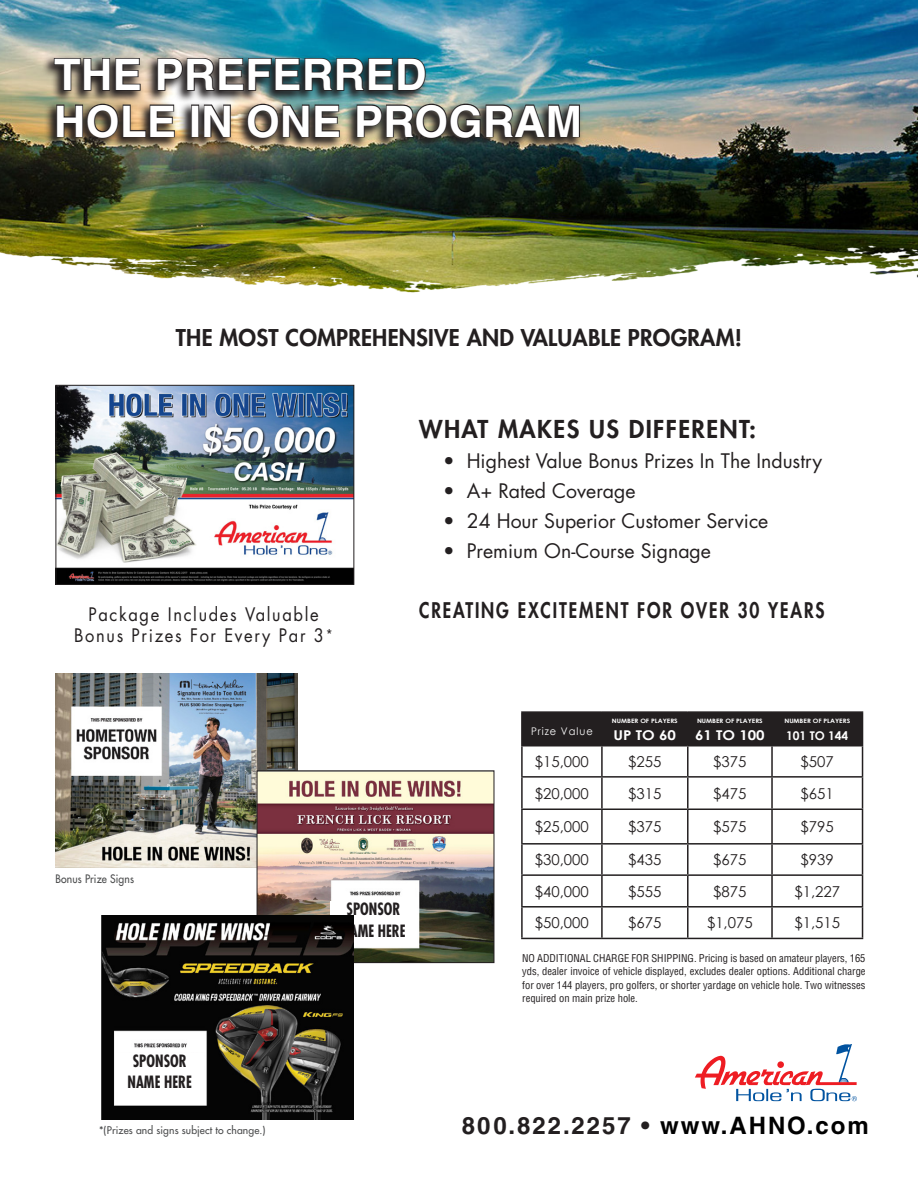
<style>
.page{position:relative;width:918px;height:1188px;background:#fff}
.page>*{position:absolute;margin:0;border:0;box-sizing:border-box;transform-origin:0 0}
.t1{font:700 43.5px "Helvetica LT Std";letter-spacing:.01em;color:#fff}
.t2{font:700 24px "Helvetica LT Std";letter-spacing:.08em;color:#231f20}
.t3{font:800 24px "Futura Std";letter-spacing:.06em;color:#231f20}
.t4{font:800 22.5px "Futura Std";letter-spacing:.01em;color:#231f20}
.t5{font:800 21px "Futura Std";letter-spacing:.11em;color:#231f20;scale:.82 1}
.t6{font:19.5px "Futura Std";color:#231f20}
.t7{font:18.15px "Futura Std";letter-spacing:.1em;color:#231f20;scale:.91 1}
.t8{font:700 condensed 16.5px/21.8px "Futura Std";color:#231f20;text-align:center;scale:.9 1}
.t9{font:15px "Century Gothic";color:#231f20}
.t10{font:700 13.5px "Century Gothic";color:#fff;scale:1.12 1}
.t11{font:700 12px "Century Gothic";color:#fff}
.t12{font:500 11.4px "Futura Std";letter-spacing:.01em;color:#4b4c4d;scale:.91 1}
.t13{font:condensed 10.5px/13.5px "Helvetica";color:#231f20;text-align:justify}
.t14{font:10.5px "Century Gothic";letter-spacing:.1em;color:#fff;scale:.94 1}
.t15{font:500 10.35px "Futura Std";letter-spacing:.01em;color:#4b4c4d}
.t16{font:700 6px "Century Gothic";color:#fff;scale:1.12 1}
.s1{color:#000}
</style>
<div class="page">
<img style="left:0;top:0;width:918px;height:223px">
<img style="left:0;top:223px;width:918px;height:70px">
<img style="left:41px;top:55px;width:542px;height:95px">
<svg style="left:53px;top:57px;width:88px;height:35px;background:#5d574e"></svg>
<svg style="left:157px;top:57px;width:269px;height:35px;background:#36484c"></svg>
<svg style="left:56px;top:103px;width:120px;height:36px;background:#695b48"></svg>
<div style="left:191px;top:105px;width:8px;height:32px;border:2px solid #231f20"></div>
<svg style="left:203px;top:104px;width:29px;height:34px"></svg>
<svg style="left:246px;top:103px;width:95px;height:36px;background:#57534a"></svg>
<svg style="left:356px;top:103px;width:225px;height:36px;background:#4d4e47"></svg>
<img style="left:55px;top:673px;width:242px;height:194px">
<svg style="left:695px;top:1044px;width:162px;height:57px"></svg>
<div style="left:523px;top:713px;width:339px;height:32px;background:#231f20"></div>
<svg style="left:523px;top:746px;width:339px;height:192px"></svg>
<hr style="left:521px;top:711px;width:81px;height:2px;background:#231f20">
<hr style="left:521px;top:713px;width:2px;height:32px;background:#231f20">
<hr style="left:602px;top:711px;width:86px;height:2px;background:#231f20">
<hr style="left:601px;top:713px;width:2px;height:32px;background:#231f20">
<hr style="left:688px;top:711px;width:84px;height:2px;background:#231f20">
<hr style="left:687px;top:713px;width:2px;height:32px;background:#231f20">
<hr style="left:772px;top:711px;width:91px;height:2px;background:#231f20">
<hr style="left:771px;top:713px;width:2px;height:32px;background:#231f20">
<hr style="left:862px;top:713px;width:1px;height:32px;background:#231f20">
<hr style="left:521px;top:745px;width:81px;height:1px;background:#231f20">
<hr style="left:521px;top:746px;width:2px;height:30px;background:#231f20">
<hr style="left:602px;top:745px;width:86px;height:1px;background:#231f20">
<hr style="left:601px;top:746px;width:2px;height:30px;background:#231f20">
<hr style="left:688px;top:745px;width:84px;height:1px;background:#231f20">
<hr style="left:687px;top:746px;width:2px;height:30px;background:#231f20">
<hr style="left:772px;top:745px;width:91px;height:1px;background:#231f20">
<hr style="left:771px;top:746px;width:2px;height:30px;background:#231f20">
<hr style="left:862px;top:746px;width:1px;height:30px;background:#231f20">
<hr style="left:521px;top:776px;width:81px;height:2px;background:#231f20">
<hr style="left:521px;top:778px;width:2px;height:31px;background:#231f20">
<hr style="left:602px;top:776px;width:86px;height:2px;background:#231f20">
<hr style="left:601px;top:778px;width:2px;height:31px;background:#231f20">
<hr style="left:688px;top:776px;width:84px;height:2px;background:#231f20">
<hr style="left:687px;top:778px;width:2px;height:31px;background:#231f20">
<hr style="left:772px;top:776px;width:91px;height:2px;background:#231f20">
<hr style="left:771px;top:778px;width:2px;height:31px;background:#231f20">
<hr style="left:862px;top:778px;width:1px;height:31px;background:#231f20">
<hr style="left:521px;top:809px;width:81px;height:1px;background:#231f20">
<hr style="left:521px;top:810px;width:2px;height:33px;background:#231f20">
<hr style="left:602px;top:809px;width:86px;height:1px;background:#231f20">
<hr style="left:601px;top:810px;width:2px;height:33px;background:#231f20">
<hr style="left:688px;top:809px;width:84px;height:1px;background:#231f20">
<hr style="left:687px;top:810px;width:2px;height:33px;background:#231f20">
<hr style="left:772px;top:809px;width:91px;height:1px;background:#231f20">
<hr style="left:771px;top:810px;width:2px;height:33px;background:#231f20">
<hr style="left:862px;top:810px;width:1px;height:33px;background:#231f20">
<hr style="left:521px;top:843px;width:81px;height:2px;background:#231f20">
<hr style="left:521px;top:845px;width:2px;height:29px;background:#231f20">
<hr style="left:602px;top:843px;width:86px;height:2px;background:#231f20">
<hr style="left:601px;top:845px;width:2px;height:29px;background:#231f20">
<hr style="left:688px;top:843px;width:84px;height:2px;background:#231f20">
<hr style="left:687px;top:845px;width:2px;height:29px;background:#231f20">
<hr style="left:772px;top:843px;width:91px;height:2px;background:#231f20">
<hr style="left:771px;top:845px;width:2px;height:29px;background:#231f20">
<svg style="left:862px;top:845px;width:1px;height:29px"></svg>
<hr style="left:521px;top:874px;width:81px;height:2px;background:#231f20">
<hr style="left:521px;top:876px;width:2px;height:30px;background:#231f20">
<hr style="left:602px;top:874px;width:86px;height:2px;background:#231f20">
<hr style="left:601px;top:876px;width:2px;height:30px;background:#231f20">
<hr style="left:688px;top:874px;width:84px;height:2px;background:#231f20">
<hr style="left:687px;top:876px;width:2px;height:30px;background:#231f20">
<hr style="left:772px;top:874px;width:91px;height:2px;background:#231f20">
<hr style="left:771px;top:876px;width:2px;height:30px;background:#231f20">
<hr style="left:862px;top:876px;width:1px;height:30px;background:#231f20">
<hr style="left:521px;top:906px;width:81px;height:2px;background:#231f20">
<hr style="left:521px;top:908px;width:2px;height:30px;background:#231f20">
<hr style="left:602px;top:906px;width:86px;height:2px;background:#231f20">
<hr style="left:601px;top:908px;width:2px;height:30px;background:#231f20">
<hr style="left:688px;top:906px;width:84px;height:2px;background:#231f20">
<hr style="left:687px;top:908px;width:2px;height:30px;background:#231f20">
<hr style="left:772px;top:906px;width:91px;height:2px;background:#231f20">
<hr style="left:771px;top:908px;width:2px;height:30px;background:#231f20">
<hr style="left:862px;top:908px;width:1px;height:30px;background:#231f20">
<hr style="left:521px;top:938px;width:81px;height:1px;background:#231f20">
<hr style="left:602px;top:938px;width:86px;height:1px;background:#231f20">
<hr style="left:688px;top:938px;width:84px;height:1px;background:#231f20">
<hr style="left:772px;top:938px;width:91px;height:1px;background:#231f20">
<img style="left:57px;top:387px;width:295px;height:196px">
<div style="left:55px;top:385px;width:299px;height:200px;border:1px solid #231f20"></div>
<img style="left:259px;top:772px;width:233px;height:189px">
<div style="left:257px;top:770px;width:237px;height:193px;border:1px solid #231f20"></div>
<div style="left:330px;top:901px;width:87px;height:44px;background:#fff"></div>
<img style="left:102px;top:915px;width:251px;height:204px">
<div style="left:116px;top:1053px;width:88px;height:39px;background:#fff"></div>
<p class="t1" style="left:54px;top:48px;width:374px">THE PREFERRED</p>
<p class="t1" style="left:54px;top:95px;width:530px">HOLE IN ONE PROGRAM</p>
<p class="t4" style="left:176px;top:324px;width:568px">THE MOST COMPREHENSIVE AND VALUABLE PROGRAM!</p>
<p class="t7" style="left:88px;top:603px;width:255px">Package Includes Valuable</p>
<p class="t7" style="left:74px;top:624px;width:286px">Bonus Prizes For Every Par 3<sup>*</sup></p>
<p class="t3" style="left:419px;top:414px;width:338px">WHAT MAKES US DIFFERENT:</p>
<p class="t6" style="left:443px;top:449px;width:380px">• Highest Value Bonus Prizes In The Industry</p>
<p class="t6" style="left:443px;top:479px;width:194px">• A+ Rated Coverage</p>
<p class="t6" style="left:443px;top:509px;width:327px">• 24 Hour Superior Customer Service</p>
<p class="t6" style="left:443px;top:539px;width:269px">• Premium On-Course Signage</p>
<p class="t5" style="left:419px;top:597px;width:496px">CREATING EXCITEMENT FOR OVER 30 YEARS</p>
<p class="t12" style="left:56px;top:872px;width:88px">Bonus Prize Signs</p>
<p class="t8" style="left:128px;top:1050px;width:73px">SPONSOR<br>NAME HERE</p>
<p class="t15" style="left:99px;top:1123px;width:168px">*(Prizes and signs subject to change.)</p>
<p class="t8" style="left:341px;top:898px;width:73px">SPONSOR<br>NAME HERE</p>
<p class="t14" style="left:531px;top:724px;width:67px">Prize Value</p>
<p class="t16" style="left:612px;top:717px;width:60px">NUMBER OF PLAYERS</p>
<p class="t10" style="left:614px;top:725px;width:57px">UP TO 60</p>
<p class="t16" style="left:697px;top:717px;width:60px">NUMBER OF PLAYERS</p>
<p class="t10" style="left:695px;top:725px;width:64px">61 TO 100</p>
<p class="t16" style="left:784px;top:717px;width:60px">NUMBER OF PLAYERS</p>
<p class="t11" style="left:786px;top:726px;width:64px">101 TO 144</p>
<p class="t9" style="left:535px;top:751px;width:56px">$15,000</p>
<p class="t9" style="left:628px;top:751px;width:35px">$255</p>
<p class="t9" style="left:713px;top:751px;width:35px">$375</p>
<p class="t9" style="left:801px;top:751px;width:35px">$507</p>
<p class="t9" style="left:535px;top:783px;width:56px">$20,000</p>
<p class="t9" style="left:628px;top:783px;width:35px">$315</p>
<p class="t9" style="left:713px;top:783px;width:35px">$475</p>
<p class="t9" style="left:801px;top:783px;width:35px">$651</p>
<p class="t9" style="left:535px;top:816px;width:56px">$25,000</p>
<p class="t9" style="left:628px;top:816px;width:35px">$375</p>
<p class="t9" style="left:713px;top:816px;width:35px">$575</p>
<p class="t9" style="left:801px;top:816px;width:35px">$795</p>
<p class="t9" style="left:535px;top:849px;width:56px">$30,000</p>
<p class="t9" style="left:628px;top:849px;width:35px">$435</p>
<p class="t9" style="left:713px;top:849px;width:35px">$675</p>
<p class="t9" style="left:801px;top:849px;width:35px">$939</p>
<p class="t9" style="left:535px;top:881px;width:56px">$40,000</p>
<p class="t9" style="left:628px;top:881px;width:35px">$555</p>
<p class="t9" style="left:713px;top:881px;width:35px">$875</p>
<p class="t9" style="left:794px;top:881px;width:47px">$1,227</p>
<p class="t9" style="left:535px;top:912px;width:56px">$50,000</p>
<p class="t9" style="left:628px;top:912px;width:35px">$675</p>
<p class="t9" style="left:707px;top:912px;width:47px">$1,075</p>
<p class="t9" style="left:794px;top:912px;width:47px">$1,515</p>
<p class="t13" style="left:522px;top:951px;width:345px">NO ADDITIONAL CHARGE FOR SHIPPING. Pricing is based on amateur players, 165 yds, dealer invoice of vehicle displayed, excludes dealer options. Additional charge for over 144 players, pro golfers, or shorter yardage on vehicle hole. Two witnesses required on main prize hole.</p>
<p class="t2" style="left:462px;top:1111px;width:408px">800.822.2257 • <span class="s1">www.AHNO.com</span></p>
</div>
